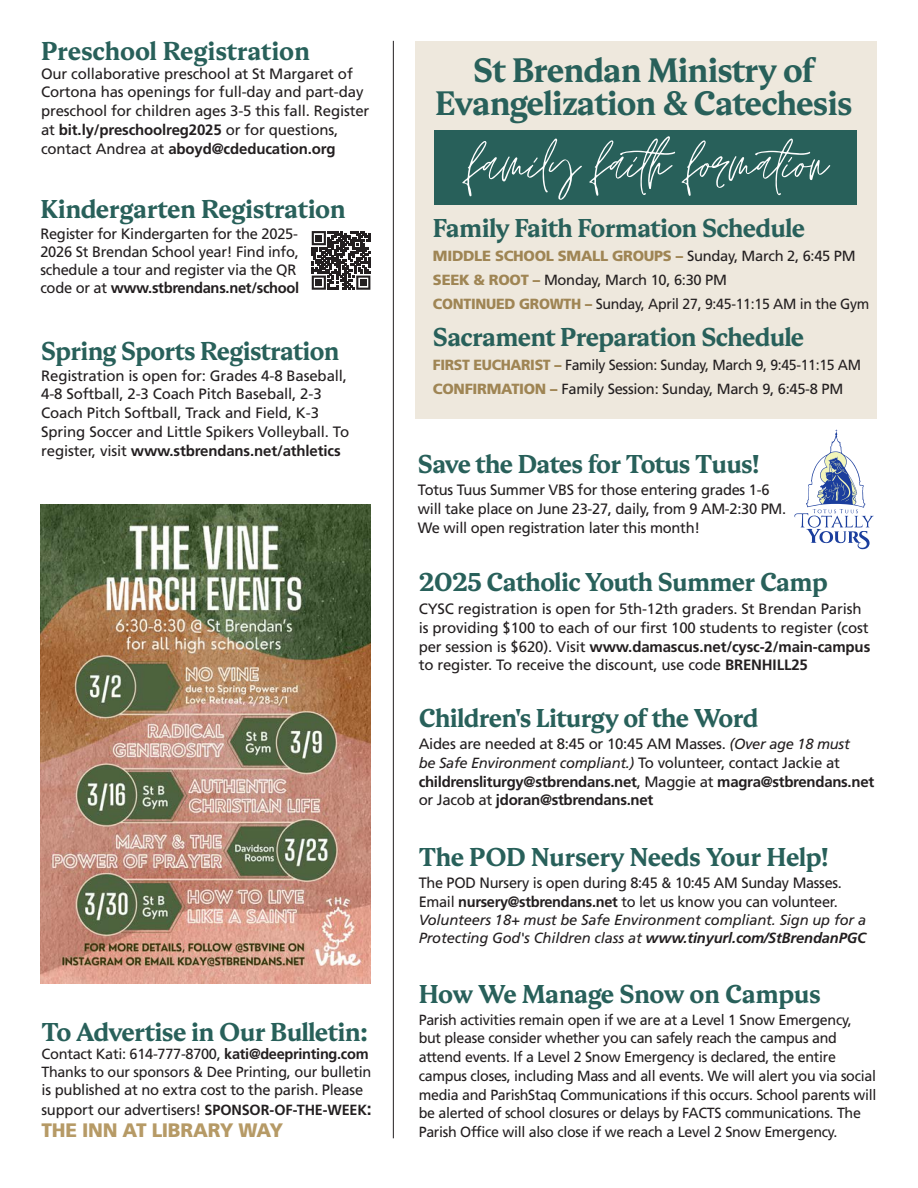
<style>
.page{position:relative;width:918px;height:1188px;background:#fff}
.page>*{position:absolute;margin:0;border:0;box-sizing:border-box;transform-origin:0 0}
.t1{font:700 31.5px/33px "Ariata Text";letter-spacing:-.03em;color:#28605a;text-align:center}
.t2{font:700 24px "Ariata Text";letter-spacing:-.03em;color:#28605a}
.t3{font:900 19.5px "Frutiger LT Std";letter-spacing:-.02em;color:#b69a66}
.t4{font:15px/18.8px "Frutiger LT Std";letter-spacing:-.01em;color:#231f20}
.t5{font:700 15px/18.8px "Frutiger LT Std";letter-spacing:-.02em;color:#231f20}
.t6{font:14.7px/18.8px "Frutiger LT Std";letter-spacing:-.02em;color:#231f20}
.t7{font:italic 14.7px/18px "Frutiger LT Std";letter-spacing:-.01em;color:#231f20}
.t8{font:14.7px/24px "Frutiger LT Std";letter-spacing:-.02em;color:#231f20;scale:.96 1}
.s1{font-weight:700}
.s2{font-size:15px}
.s3{font-weight:700;font-size:14.7px}
.s4{font-weight:700;font-size:18px}
.s5{font-weight:900;color:#9f8554}
.s6{font-style:italic;font-size:14.7px}
.s7{font-style:normal;font-size:15px}
.s8{font-weight:400}
</style>
<div class="page">
<div style="left:415px;top:41px;width:462px;height:378px;background:#eee8dd"></div>
<div style="left:434px;top:130px;width:423px;height:75px;background:#28605a"></div>
<svg style="left:794px;top:430px;width:80px;height:119px"></svg>
<hr style="left:393px;top:41px;width:1px;height:1097px;background:#231f20">
<svg style="left:312px;top:231px;width:58px;height:59px"></svg>
<svg style="left:462px;top:139px;width:120px;height:61px"></svg>
<svg style="left:589px;top:136px;width:86px;height:60px"></svg>
<svg style="left:681px;top:139px;width:149px;height:57px"></svg>
<img style="left:40px;top:504px;width:331px;height:479px">
<p class="t2" style="left:41px;top:31px;width:271px">Preschool Registration</p>
<p class="t4" style="left:41px;top:64px;width:330px">Our collaborative preschool at St Margaret of Cortona has openings for full-day and part-day preschool for children ages 3-5 this fall. Register at <span class="s1">bit.ly/preschoolreg2025</span> or for questions, contact Andrea at <span class="s1">aboyd@cdeducation.org</span></p>
<p class="t2" style="left:40px;top:189px;width:307px">Kindergarten Registration</p>
<p class="t4" style="left:40px;top:225px;width:260px;line-height:18px">Register for Kindergarten for the 2025- 2026 St Brendan School year! Find info, schedule a tour and register via the QR code or at <span class="s1">www.stbrendans.net/school</span></p>
<p class="t2" style="left:41px;top:331px;width:300px">Spring Sports Registration</p>
<p class="t4" style="left:41px;top:366px;width:310px">Registration is open for: Grades 4-8 Baseball, 4-8 Softball, 2-3 Coach Pitch Baseball, 2-3<br>Coach Pitch Softball, Track and Field, K-3<br>Spring Soccer and Little Spikers Volleyball. To register, visit <span class="s1">www.stbrendans.net/athletics</span></p>
<p class="t2" style="left:42px;top:1012px;width:328px">To Advertise in Our Bulletin:</p>
<p class="t6" style="left:42px;top:1045px;width:331px;line-height:18px">Contact Kati: 614-777-8700, <span class="s1">kati@deeprinting.com<br></span>Thanks to our sponsors &amp; Dee Printing, <span class="s2">our bulletin</span></p>
<p class="t4" style="left:42px;top:1080px;width:332px;line-height:19.5px">is published at no extra cost to the parish. Please support our advertisers! <span class="s3">SPONSOR-OF-THE-WEEK</span><span class="s4">:</span></p>
<p class="t3" style="left:42px;top:1119px;width:243px">THE INN AT LIBRARY WAY</p>
<p class="t1" style="left:435px;top:51px;width:419px">St Brendan Ministry of<br>Evangelization &amp; Catechesis</p>
<p class="t2" style="left:433px;top:208px;width:374px">Family Faith Formation Schedule</p>
<p class="t6" style="left:433px;top:244px;width:438px;line-height:24px"><span class="s5">MIDDLE SCHOOL SMALL GROUPS –</span> Sunday, March 2, 6:45 PM<br><span class="s5">SEEK &amp; ROOT –</span> Monday, March 10, 6:30 PM<br><span class="s5">CONTINUED GROWTH –</span> Sunday, April 27, 9:45-11:15 AM in the Gym</p>
<p class="t2" style="left:433px;top:317px;width:373px">Sacrament Preparation Schedule</p>
<p class="t8" style="left:433px;top:353px;width:447px"><span class="s5">FIRST EUCHARIST –</span> Family Session: Sunday, March 9, 9:45-11:15 AM<br><span class="s5">CONFIRMATION –</span> Family Session: Sunday, March 9, 6:45-8 PM</p>
<p class="t2" style="left:418px;top:444px;width:343px">Save the Dates for Totus Tuus!</p>
<p class="t4" style="left:418px;top:481px;width:370px">Totus Tuus Summer VBS for those entering grades 1-6 will take place on June 23-27, daily, from 9 AM-2:30 PM.<br>We will open registration later this month!</p>
<p class="t2" style="left:419px;top:562px;width:411px">2025 Catholic Youth Summer Camp</p>
<p class="t4" style="left:419px;top:600px;width:453px">CYSC registration is open for 5th-12th graders. St Brendan Parish is providing $100 to each of our first 100 students to register (cost per session is $620). Visit <span class="s1">www.damascus.net/cysc-2/main-campus </span>to register. To receive the discount, use code <span class="s1">BRENHILL25</span></p>
<p class="t2" style="left:419px;top:699px;width:341px">Children's Liturgy of the Word</p>
<p class="t4" style="left:419px;top:735px;width:433px">Aides are needed at 8:45 or 10:45 AM Masses. <span class="s6">(Over age 18 must</span></p>
<p class="t7" style="left:419px;top:754px;width:423px">be Safe Environment compliant.) <span class="s7">To volunteer, contact Jackie at</span></p>
<p class="t5" style="left:419px;top:772px;width:457px">childrensliturgy@stbrendans.net<span class="s8">, Maggie at</span> magra@stbrendans.net <span class="s8">or Jacob at</span> jdoran@stbrendans.net</p>
<p class="t2" style="left:419px;top:837px;width:411px">The POD Nursery Needs Your Help!</p>
<p class="t4" style="left:419px;top:873px;width:425px">The POD Nursery is open during 8:45 &amp; 10:45 AM Sunday Masses.<br>Email <span class="s1">nursery@stbrendans.net</span> to let us know you can volunteer.</p>
<p class="t7" style="left:419px;top:911px;width:449px">Volunteers 18+ must be Safe Environment compliant. Sign up for a<br>Protecting God's Children class at <span class="s1">www.tinyurl.com/StBrendanPGC</span></p>
<p class="t2" style="left:419px;top:974px;width:404px">How We Manage Snow on Campus</p>
<p class="t6" style="left:419px;top:1010px;width:459px">Parish activities remain open if we are at a Level 1 Snow Emergency, but please consider whether you can safely reach the campus and attend events. If a Level 2 Snow Emergency is declared, the entire campus closes, including Mass and all events. We will alert you via social media and ParishStaq Communications if this occurs. School parents will be alerted of school closures or delays by FACTS communications. The Parish Office will also close if we reach a Level 2 Snow Emergency.</p>
</div>
